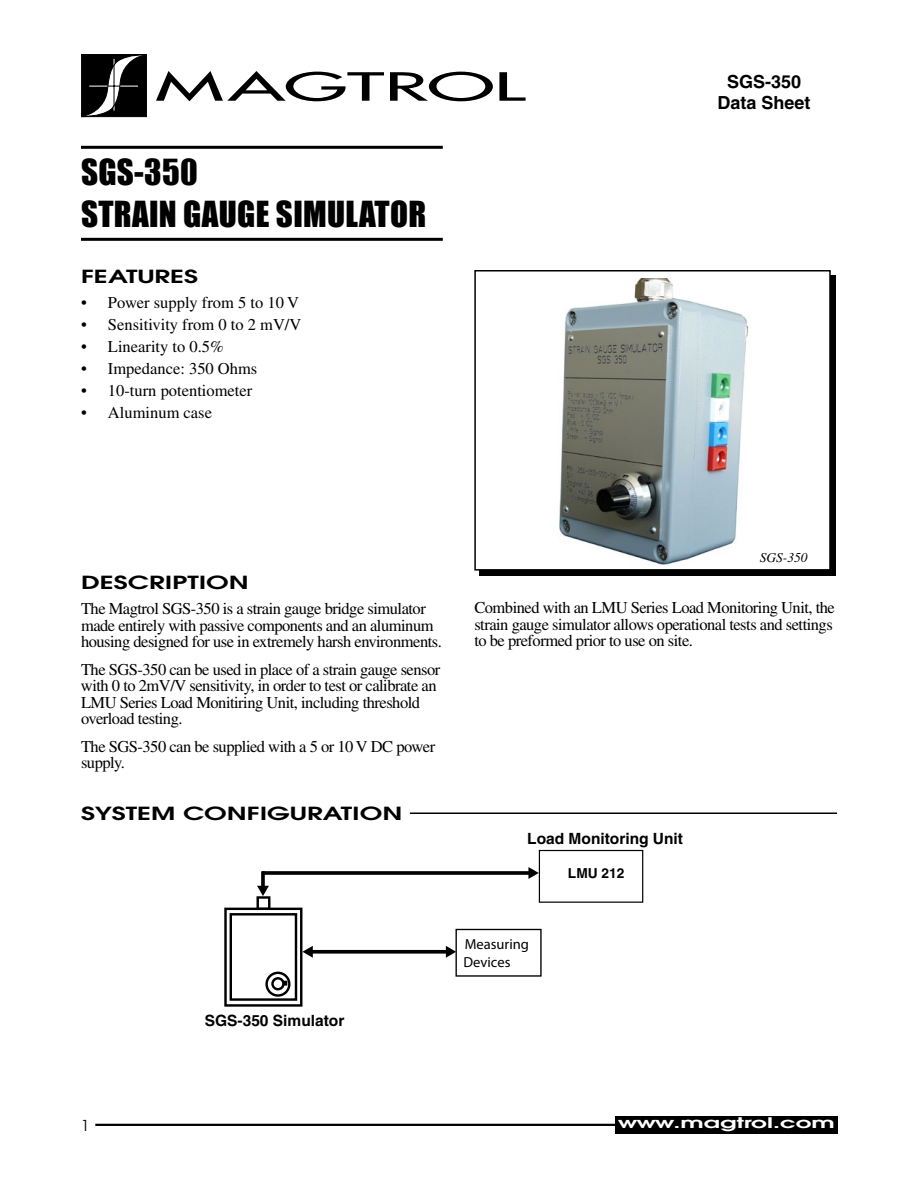
<style>
.page{position:relative;width:918px;height:1188px;background:#fff}
.page>*{position:absolute;margin:0;border:0;box-sizing:border-box;transform-origin:0 0}
.t1{font:37.8px "Futura";letter-spacing:-.005em;color:#000;scale:2.14 1}
.t2{font:33px/42px "Impact";letter-spacing:.01em;color:#000}
.t3{font:600 18px "Avant Garde";color:#000;scale:1.5 1}
.t4{font:700 18px/21.6px "Helvetica";color:#000;text-align:center}
.t5{font:16.5px/16.5px "Times";letter-spacing:-.03em;color:#000}
.t6{font:16.5px "Times";color:#000}
.t7{font:700 15.45px "Helvetica";color:#010101}
.t8{font:15px "Avant Garde";color:#000}
.t9{font:14.55px/18.3px "Myriad Pro";color:#000}
.t10{font:600 14.55px "Avant Garde";color:#fff;scale:1.7 1}
.t11{font:700 13.8px "Helvetica";color:#010101}
.t12{font:italic 13.5px "Times";color:#000}
</style>
<div class="page">
<hr style="left:81px;top:146px;width:362px;height:3px;background:#000">
<hr style="left:81px;top:238px;width:362px;height:3px;background:#000">
<svg style="left:81px;top:54px;width:66px;height:63px"></svg>
<hr style="left:95px;top:1124px;width:524px;height:2px;background:#000">
<div style="left:615px;top:1117px;width:223px;height:17px;background:#000"></div>
<div style="left:480px;top:275px;width:356px;height:301px;background:#000"></div>
<div style="left:475px;top:271px;width:355px;height:299px;background:#fff"></div>
<img style="left:559px;top:279px;width:190px;height:286px">
<div style="left:474px;top:270px;width:357px;height:301px;border:2px solid #000"></div>
<hr style="left:410px;top:813px;width:427px;height:1px;background:#000">
<svg style="left:257px;top:886px;width:12px;height:10px"></svg>
<svg style="left:528px;top:867px;width:11px;height:12px"></svg>
<div style="left:456px;top:929px;width:86px;height:48px;border:1px solid #010101"></div>
<div style="left:539px;top:850px;width:104px;height:53px;border:1px solid #010101"></div>
<svg style="left:261px;top:871px;width:4px;height:22px"></svg>
<svg style="left:262px;top:871px;width:270px;height:4px"></svg>
<div style="left:226px;top:909px;width:75px;height:96px;background:linear-gradient(to right,#fff,#fff)"></div>
<div style="left:224px;top:908px;width:78px;height:99px;border:2px solid #000"></div>
<div style="left:231px;top:914px;width:65px;height:86px;background:#fff"></div>
<div style="left:230px;top:913px;width:67px;height:88px;border:2px solid #000"></div>
<div style="left:257px;top:896px;width:13px;height:14px;border:2px solid #000"></div>
<svg style="left:267px;top:973px;width:22px;height:23px"></svg>
<div style="left:265px;top:972px;width:26px;height:25px;border:2px solid #000;border-radius:50%"></div>
<svg style="left:273px;top:978px;width:10px;height:11px"></svg>
<div style="left:271px;top:977px;width:14px;height:13px;border:2px solid #000;border-radius:50%"></div>
<svg style="left:283px;top:981px;width:4px;height:5px"></svg>
<svg style="left:313px;top:950px;width:133px;height:4px"></svg>
<svg style="left:446px;top:946px;width:10px;height:12px"></svg>
<svg style="left:302px;top:946px;width:11px;height:12px"></svg>
<h1 class="t1" style="left:155px;top:62px;width:174px">MAGTROL</h1>
<h2 class="t2" style="left:81px;top:150px;width:347px">SGS-350<br>STRAIN GAUGE SIMULATOR</h2>
<p class="t3" style="left:81px;top:265px;width:80px">FEATURES</p>
<p class="t6" style="left:81px;top:294px;width:220px">• Power supply from 5 to 10 V</p>
<p class="t6" style="left:81px;top:316px;width:222px">• Sensitivity from 0 to 2 mV/V</p>
<p class="t6" style="left:81px;top:337px;width:144px">• Linearity to 0.5%</p>
<p class="t6" style="left:81px;top:359px;width:178px">• Impedance: 350 Ohms</p>
<p class="t6" style="left:81px;top:381px;width:173px">• 10-turn potentiometer</p>
<p class="t6" style="left:81px;top:403px;width:133px">• Aluminum case</p>
<p class="t4" style="left:718px;top:70px;width:95px">SGS-350<br>Data Sheet</p>
<p class="t12" style="left:760px;top:550px;width:49px">SGS-350</p>
<p class="t3" style="left:81px;top:571px;width:113px">DESCRIPTION</p>
<p class="t5" style="left:81px;top:601px;width:362px">The Magtrol SGS-350 is a strain gauge bridge simulator made entirely with passive components and an aluminum housing designed for use in extremely harsh environments.</p>
<p class="t5" style="left:81px;top:661px;width:361px">The SGS-350 can be used in place of a strain gauge sensor with 0 to 2mV/V sensitivity, in order to test or calibrate an LMU Series Load Monitiring Unit, including threshold overload testing.</p>
<p class="t5" style="left:81px;top:738px;width:356px">The SGS-350 can be supplied with a 5 or 10 V DC power supply.</p>
<p class="t3" style="left:81px;top:802px;width:216px">SYSTEM CONFIGURATION</p>
<p class="t5" style="left:474px;top:599px;width:362px">Combined with an LMU Series Load Monitoring Unit, the strain gauge simulator allows operational tests and settings to be preformed prior to use on site.</p>
<p class="t7" style="left:527px;top:829px;width:157px">Load Monitoring Unit</p>
<p class="t11" style="left:568px;top:865px;width:58px">LMU 212</p>
<p class="t7" style="left:205px;top:1011px;width:141px">SGS-350 Simulator</p>
<p class="t9" style="left:463px;top:935px;width:67px">Measuring<br>Devices</p>
<p class="t8" style="left:81px;top:1116px;width:10px">1</p>
<p class="t10" style="left:618px;top:1114px;width:129px">WWW.MAGTROL.COM</p>
</div>
